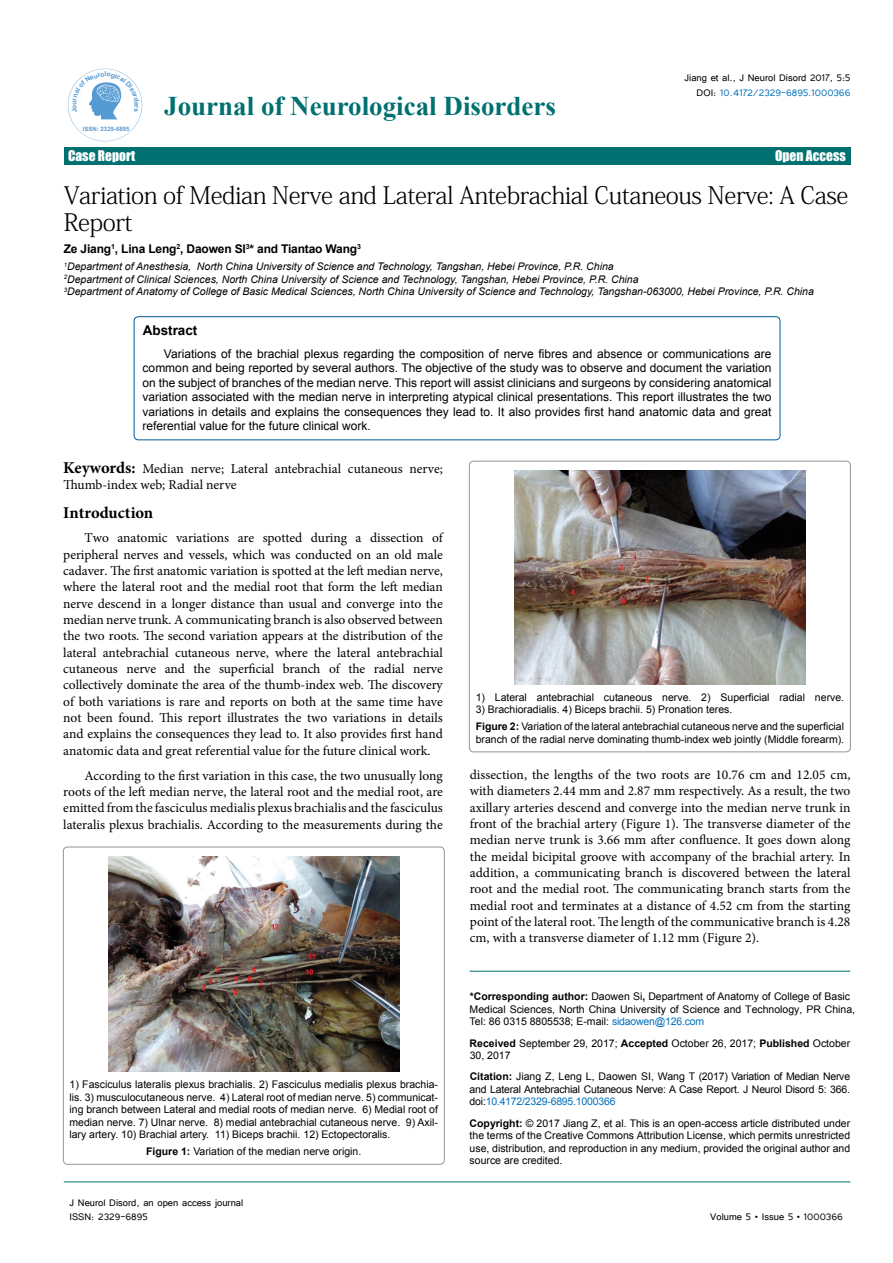
<style>
.page{position:relative;width:893px;height:1263px;background:#fff}
.page>*{position:absolute;margin:0;border:0;box-sizing:border-box;transform-origin:0 0}
.t1{font:700 27px "Times New Roman";color:#007071}
.t2{font:24px/27px "Adobe Fangsong Std";letter-spacing:-.02em;color:#000}
.t3{font:700 16.5px "Minion Pro";letter-spacing:-.005em;color:#000}
.t4{font:13.5px/16.4px "Minion Pro";letter-spacing:-.005em;color:#000;text-align:justify}
.t5{font:13.5px "Impact";color:#fff}
.t6{font:700 13.5px "Arial";color:#000}
.t7{font:12px/14.4px "Arial";color:#000;text-align:justify}
.t8{font:12px/14.4px "Tunga";color:#000;text-align:right}
.t9{font:700 12px "Arial";letter-spacing:-.015em;color:#000}
.t10{font:10.5px/12.6px "Arial";color:#000}
.t11{font:italic 10.5px/12.6px "Arial";color:#000}
.t12{font:700 6.75px "Arial";color:#569ad3}
.t13{font:700 6px "Arial";color:#569ad3}
.s1{color:#0072bc}
.s2{font-weight:700;font-size:16.5px}
.s3{font-weight:700}
</style>
<div class="page">
<div style="left:64px;top:147px;width:786px;height:17px;background:#007071"></div>
<hr style="left:64px;top:1182px;width:786px;height:1px;background:#007071">
<div style="left:134px;top:317px;width:646px;height:123px;border:1px solid #005a96;border-radius:4px"></div>
<hr style="left:470px;top:971px;width:380px;height:1px;background:#007071">
<img style="left:108px;top:856px;width:291px;height:216px">
<div style="left:63px;top:847px;width:381px;height:317px;border:1px solid #939598;border-radius:4px"></div>
<div style="left:469px;top:461px;width:381px;height:291px;border:1px solid #939598;border-radius:4px"></div>
<img style="left:514px;top:470px;width:291px;height:215px">
<svg style="left:68px;top:69px;width:74px;height:72px"></svg>
<p class="t12" style="left:105px;top:70px;width:3px">l</p>
<p class="t13" style="left:83px;top:124px;width:48px">ISSN: 2329-6895</p>
<h1 class="t1" style="left:164px;top:87px;width:393px">Journal of Neurological Disorders</h1>
<p class="t8" style="left:684px;top:70px;width:167px">Jiang et al., J Neurol Disord 2017, 5:5<br>DOI: <span class="s1">10.4172/2329-6895.1000366</span></p>
<p class="t5" style="left:68px;top:145px;width:69px">Case Report</p>
<p class="t5" style="left:775px;top:145px;width:72px">Open Access</p>
<h2 class="t2" style="left:64px;top:181px;width:786px">Variation of Median Nerve and Lateral Antebrachial Cutaneous Nerve: A Case<br>Report</h2>
<p class="t9" style="left:64px;top:241px;width:299px">Ze Jiang<sup>1</sup>, Lina Leng<sup>2</sup>, Daowen SI<sup>3</sup>* and Tiantao Wang<sup>3</sup></p>
<p class="t11" style="left:64px;top:260px;width:752px"><sup>1</sup>Department of Anesthesia, North China University of Science and Technology, Tangshan, Hebei Province, P.R. China<br><sup>2</sup>Department of Clinical Sciences, North China University of Science and Technology, Tangshan, Hebei Province, P.R. China<br><sup>3</sup>Department of Anatomy of College of Basic Medical Sciences, North China University of Science and Technology, Tangshan-063000, Hebei Province, P.R. China</p>
<p class="t6" style="left:143px;top:321px;width:56px">Abstract</p>
<p class="t7" style="left:143px;top:347px;width:630px;text-indent:21px">Variations of the brachial plexus regarding the composition of nerve fibres and absence or communications are common and being reported by several authors. The objective of the study was to observe and document the variation on the subject of branches of the median nerve. This report will assist clinicians and surgeons by considering anatomical variation associated with the median nerve in interpreting atypical clinical presentations. This report illustrates the two variations in details and explains the consequences they lead to. It also provides first hand anatomic data and great referential value for the future clinical work.</p>
<p class="t4" style="left:63px;top:461px;width:381px"><span class="s2">Keywords:</span> Median nerve; Lateral antebrachial cutaneous nerve;<br>Thumb-index web; Radial nerve</p>
<p class="t3" style="left:63px;top:501px;width:91px">Introduction</p>
<p class="t4" style="left:63px;top:530px;width:381px;text-indent:21px">Two anatomic variations are spotted during a dissection of peripheral nerves and vessels, which was conducted on an old male cadaver. The first anatomic variation is spotted at the left median nerve, where the lateral root and the medial root that form the left median nerve descend in a longer distance than usual and converge into the median nerve trunk. A communicating branch is also observed between the two roots. The second variation appears at the distribution of the lateral antebrachial cutaneous nerve, where the lateral antebrachial cutaneous nerve and the superficial branch of the radial nerve collectively dominate the area of the thumb-index web. The discovery of both variations is rare and reports on both at the same time have not been found. This report illustrates the two variations in details and explains the consequences they lead to. It also provides first hand anatomic data and great referential value for the future clinical work.</p>
<p class="t4" style="left:63px;top:767px;width:381px;text-indent:21px">According to the first variation in this case, the two unusually long roots of the left median nerve, the lateral root and the medial root, are emitted from the fasciculus medialis plexus brachialis and the fasciculus lateralis plexus brachialis. According to the measurements during the</p>
<p class="t10" style="left:69px;top:1078px;width:370px;text-align:justify">1) Fasciculus lateralis plexus brachialis. 2) Fasciculus medialis plexus brachia&shy;lis. 3) musculocutaneous nerve. 4) Lateral root of median nerve. 5) communicat&shy;ing branch between Lateral and medial roots of median nerve. 6) Medial root of median nerve. 7) Ulnar nerve. 8) medial antebrachial cutaneous nerve. 9) Axil&shy;lary artery. 10) Brachial artery. 11) Biceps brachii. 12) Ectopectoralis.</p>
<p class="t10" style="left:146px;top:1145px;width:217px"><span class="s3">Figure 1:</span> Variation of the median nerve origin.</p>
<p class="t8" style="left:69px;top:1194px;width:175px;text-align:left">J Neurol Disord, an open access journal<br>ISSN: 2329-6895</p>
<p class="t10" style="left:476px;top:691px;width:370px">1) Lateral antebrachial cutaneous nerve. 2) Superficial radial nerve.</p>
<p class="t10" style="left:476px;top:701px;width:370px;line-height:16.8px">3) Brachioradialis. 4) Biceps brachii. 5) Pronation teres.<br><span class="s3">Figure 2:</span> Variation of the lateral antebrachial cutaneous nerve and the superficial</p>
<p class="t10" style="left:476px;top:733px;width:370px">branch of the radial nerve dominating thumb-index web jointly (Middle forearm).</p>
<p class="t4" style="left:470px;top:766px;width:382px">dissection, the lengths of the two roots are 10.76 cm and 12.05 cm, with diameters 2.44 mm and 2.87 mm respectively. As a result, the two axillary arteries descend and converge into the median nerve trunk in front of the brachial artery (Figure 1). The transverse diameter of the median nerve trunk is 3.66 mm after confluence. It goes down along the meidal bicipital groove with accompany of the brachial artery. In addition, a communicating branch is discovered between the lateral root and the medial root. The communicating branch starts from the medial root and terminates at a distance of 4.52 cm from the starting point of the lateral root. The length of the communicative branch is 4.28 cm, with a transverse diameter of 1.12 mm (Figure 2).</p>
<p class="t10" style="left:470px;top:990px;width:387px"><span class="s3">*Corresponding author:</span> Daowen Si<span class="s3">,</span> Department of Anatomy of College of Basic<br>Medical Sciences, North China University of Science and Technology, PR China,<br>Tel: 86 0315 8805538; E-mail: <span class="s1">sidaowen@126.com</span></p>
<p class="t10" style="left:470px;top:1037px;width:382px"><span class="s3">Received</span> September 29, 2017; <span class="s3">Accepted</span> October 26, 2017; <span class="s3">Published</span> October<br>30, 2017</p>
<p class="t10" style="left:470px;top:1070px;width:382px;text-align:justify"><span class="s3">Citation:</span> Jiang Z, Leng L, Daowen SI, Wang T (2017) Variation of Median Nerve and Lateral Antebrachial Cutaneous Nerve: A Case Report. J Neurol Disord 5: 366. doi:<span class="s1">10.4172/2329-6895.1000366</span></p>
<p class="t10" style="left:470px;top:1117px;width:382px;text-align:justify"><span class="s3">Copyright:</span> © 2017 Jiang Z, et al. This is an open-access article distributed under the terms of the Creative Commons Attribution License, which permits unrestricted use, distribution, and reproduction in any medium, provided the original author and source are credited.</p>
<p class="t8" style="left:710px;top:1209px;width:134px">Volume 5 • Issue 5 • 1000366</p>
</div>
